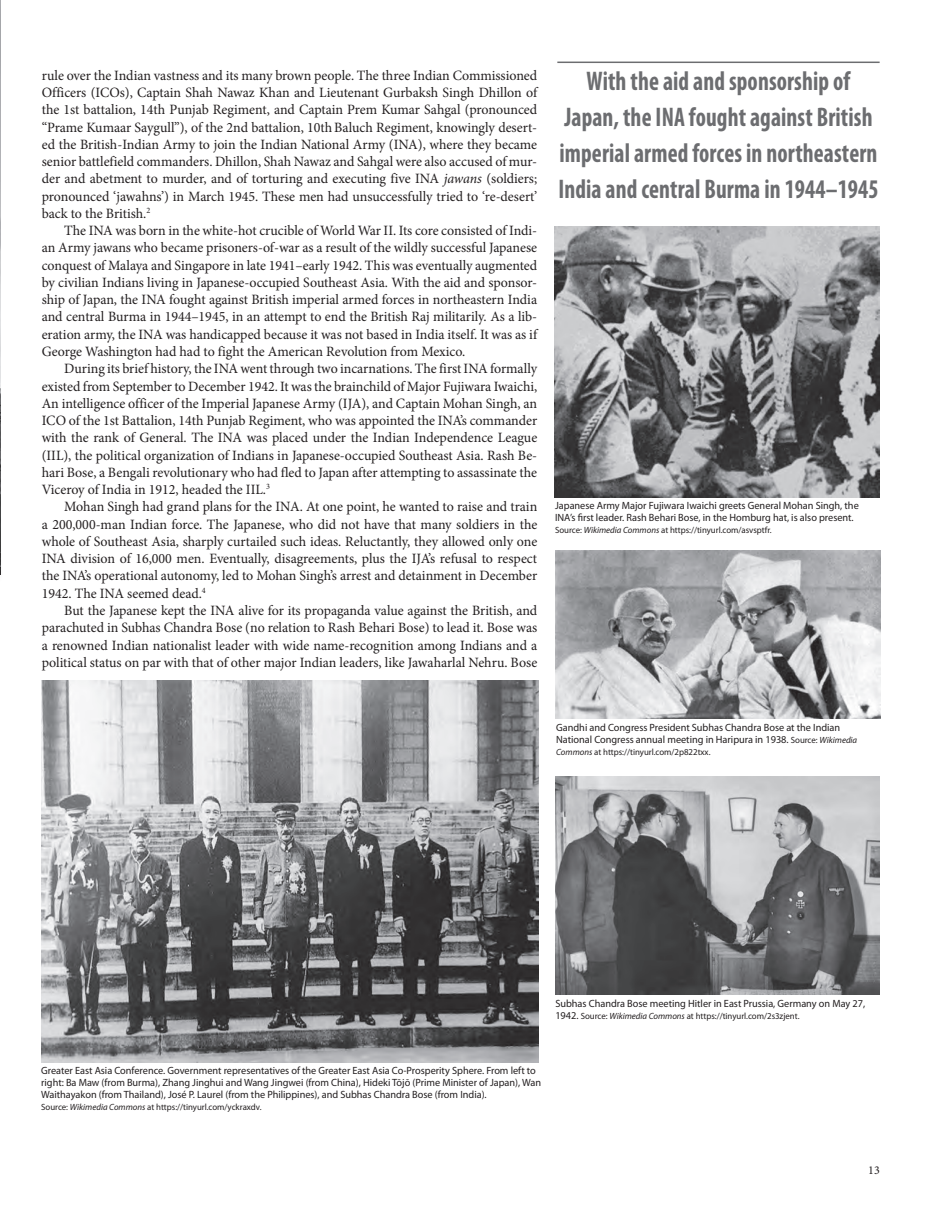
<style>
.page{position:relative;width:931px;height:1215px;background:#fff}
.page>*{position:absolute;margin:0;border:0;box-sizing:border-box;transform-origin:0 0}
.t1{font:700 condensed 27px/36px "Myriad Pro";letter-spacing:.005em;color:#6c6d70;text-align:center;scale:.88 1}
.t2{font:14.25px/17.2px "Minion Pro";color:#231f20;text-align:justify}
.t3{font:12px "Minion Pro";color:#231f20}
.t4{font:10.5px/12px "Myriad Pro";color:#231f20}
.t5{font:9px "Myriad Pro";color:#231f20}
.s1{font-style:italic}
.s2{font-size:9px}
.s3{font-style:italic;font-size:9px}
.s4{font-size:10.5px}
</style>
<div class="page">
<img style="left:0;top:0;width:1px;height:305px">
<img style="left:555px;top:776px;width:324px;height:218px">
<img style="left:554px;top:226px;width:325px;height:271px">
<hr style="left:0;top:305px;width:4px;height:309px;background:#231f20;opacity:.3">
<img style="left:41px;top:680px;width:498px;height:381px">
<hr style="left:557px;top:62px;width:322px;height:1px;background:#6c6d70">
<img style="left:555px;top:550px;width:325px;height:168px">
<p class="t2" style="left:42px;top:67px;width:498px">rule over the Indian vastness and its many brown people. The three Indian Commissioned Officers (ICOs), Captain Shah Nawaz Khan and Lieutenant Gurbaksh Singh Dhillon of the 1st battalion, 14th Punjab Regiment, and Captain Prem Kumar Sahgal (pronounced “Prame Kumaar Saygull”), of the 2nd battalion, 10thBaluch Regiment, knowingly desert&shy;ed the British-Indian Army to join the Indian National Army (INA), where they became senior battlefield commanders. Dhillon, Shah Nawaz and Sahgal were also accused of mur&shy;der and abetment to murder, and of torturing and executing five INA <span class="s1">jawans</span> (soldiers; pronounced ‘jawahns’) in March 1945. These men had unsuccessfully tried to ‘re-desert’ back to the British.<sup>2</sup></p>
<p class="t2" style="left:42px;top:222px;width:498px;text-indent:22px">The INA was born in the white-hot crucible of World War II. Its core consisted of Indi&shy;an Army jawans who became prisoners-of-war as a result of the wildly successful Japanese conquest of Malaya and Singapore in late 1941–early 1942. This was eventually augmented by civilian Indians living in Japanese-occupied Southeast Asia. With the aid and sponsor&shy;ship of Japan, the INA fought against British imperial armed forces in northeastern India and central Burma in 1944–1945, in an attempt to end the British Raj militarily. As a lib&shy;eration army, the INA was handicapped because it was not based in India itself. It was as if George Washington had had to fight the American Revolution from Mexico.</p>
<p class="t2" style="left:42px;top:360px;width:497px;text-indent:22px">During its brief history, the INA went through two incarnations. The first INA formally existed from September to December 1942. It was the brainchild of Major Fujiwara Iwaichi, An intelligence officer of the Imperial Japanese Army (IJA), and Captain Mohan Singh, an ICO of the 1st Battalion, 14th Punjab Regiment, who was appointed the INA’s commander with the rank of General. The INA was placed under the Indian Independence League (IIL), the political organization of Indians in Japanese-occupied Southeast Asia. Rash Be&shy;hari Bose, a Bengali revolutionary who had fled to Japan after attempting to assassinate the Viceroy of India in 1912, headed the IIL.<sup>3</sup></p>
<p class="t2" style="left:42px;top:498px;width:497px;text-indent:22px">Mohan Singh had grand plans for the INA. At one point, he wanted to raise and train a 200,000-man Indian force. The Japanese, who did not have that many soldiers in the whole of Southeast Asia, sharply curtailed such ideas. Reluctantly, they allowed only one INA division of 16,000 men. Eventually, disagreements, plus the IJA’s refusal to respect the INA’s operational autonomy, led to Mohan Singh’s arrest and detainment in December 1942. The INA seemed dead.<sup>4</sup></p>
<p class="t2" style="left:42px;top:601px;width:497px;text-indent:22px">But the Japanese kept the INA alive for its propaganda value against the British, and parachuted in Subhas Chandra Bose (no relation to Rash Behari Bose) to lead it. Bose was a renowned Indian nationalist leader with wide name-recognition among Indians and a political status on par with that of other major Indian leaders, like Jawaharlal Nehru. Bose</p>
<h1 class="t1" style="left:558px;top:62px;width:365px">With the aid and sponsorship of Japan, the INA fought against British imperial armed forces in northeastern India and central Burma in 1944–1945</h1>
<p class="t4" style="left:555px;top:499px;width:305px">Japanese Army Major Fujiwara Iwaichi greets General Mohan Singh, the<br>INA’s first leader. Rash Behari Bose, in the Homburg hat, is also present.</p>
<p class="t5" style="left:555px;top:524px;width:218px">Source: <span class="s1">Wikimedia Commons</span> at https://tinyurl.com/asvsptfr.</p>
<p class="t4" style="left:556px;top:721px;width:302px">Gandhi and Congress President Subhas Chandra Bose at the Indian<br>National Congress annual meeting in Haripura in 1938. <span class="s2">Source:</span> <span class="s3">Wikimedia</span></p>
<p class="t5" style="left:556px;top:746px;width:156px"><span class="s1">Commons</span> at https://tinyurl.com/2p822txx.</p>
<p class="t4" style="left:555px;top:997px;width:311px">Subhas Chandra Bose meeting Hitler in East Prussia, Germany on May 27,</p>
<p class="t5" style="left:555px;top:1010px;width:245px"><span class="s4">1942.</span> Source: <span class="s1">Wikimedia Commons</span> at https://tinyurl.com/2s3zjent.</p>
<p class="t4" style="left:41px;top:1064px;width:501px">Greater East Asia Conference. Government representatives of the Greater East Asia Co-Prosperity Sphere. From left to right: Ba Maw (from Burma), Zhang Jinghui and Wang Jingwei (from China), Hideki Tōjō (Prime Minister of Japan), Wan<br>Waithayakon (from Thailand), José P. Laurel (from the Philippines), and Subhas Chandra Bose (from India).</p>
<p class="t5" style="left:41px;top:1101px;width:222px">Source: <span class="s1">Wikimedia Commons</span> at https://tinyurl.com/yckraxdv.</p>
<p class="t3" style="left:867px;top:1161px;width:13px">13</p>
</div>
